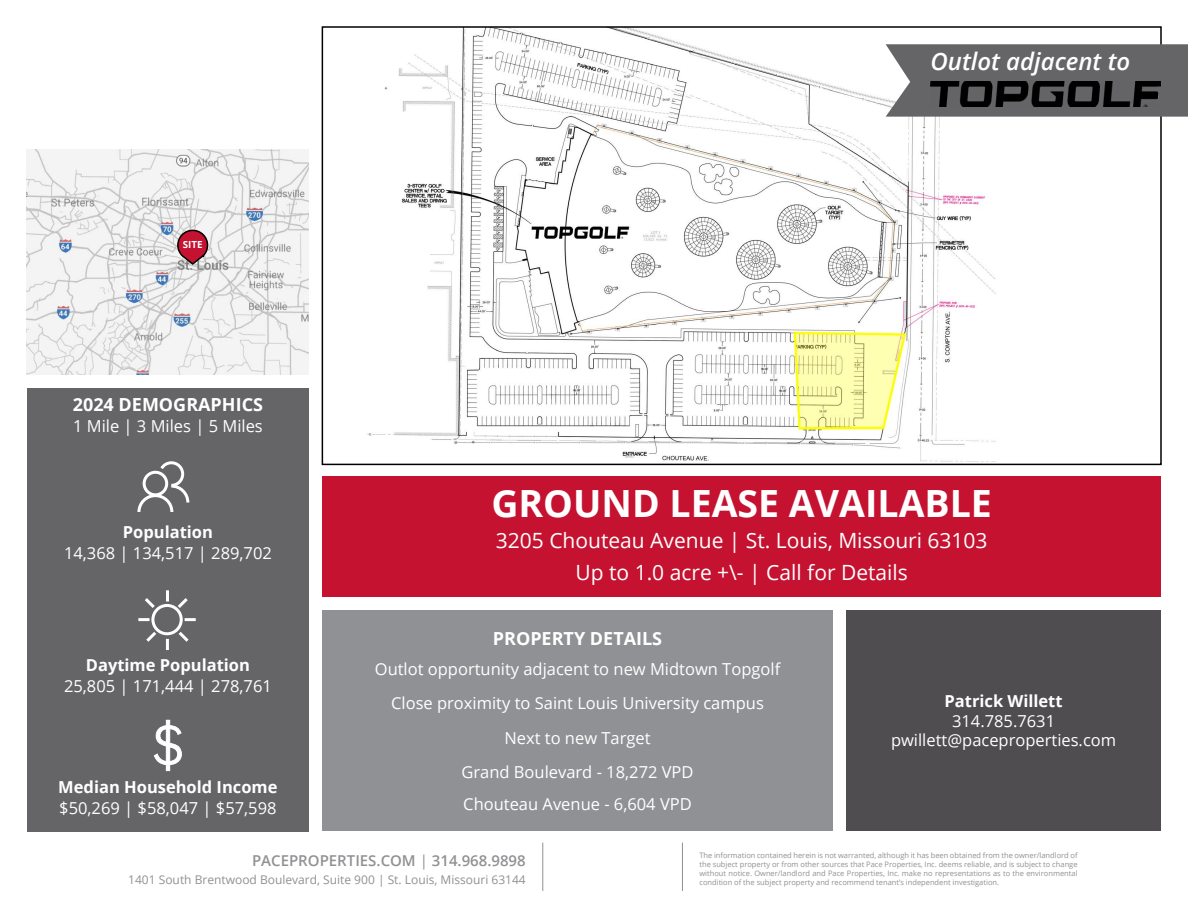
<style>
.page{position:relative;width:1188px;height:918px;background:#fff}
.page>*{position:absolute;margin:0;border:0;box-sizing:border-box;transform-origin:0 0}
.t1{font:700 37.5px "Open Sans";color:#fff}
.t2{font:italic 600 24px "Open Sans";color:#fff}
.t3{font:21px/31.5px "Open Sans";color:#fff;text-align:center}
.t4{font:700 18px "Open Sans";color:#fff}
.t5{font:16.5px/34.5px "Open Sans";color:#fff;text-align:center}
.t6{font:700 16.5px "Open Sans";color:#fff}
.t7{font:600 15px "Open Sans";color:#8f9194}
.t8{font:12px "Open Sans";color:#8f9194}
.t9{font:700 9.75px "Open Sans";color:#fff}
.t10{font:7.5px/9px "Open Sans";color:#8f9194;text-align:justify}
.s1{font-weight:400}
</style>
<div class="page">
<img style="left:367px;top:29px;width:629px;height:433px">
<div style="left:322px;top:26px;width:840px;height:439px;border:2px solid #000"></div>
<img style="left:27px;top:150px;width:282px;height:225px">
<div style="left:27px;top:388px;width:282px;height:443px;background:#656568"></div>
<svg style="left:137px;top:461px;width:53px;height:51px"></svg>
<svg style="left:154px;top:720px;width:28px;height:51px"></svg>
<div style="left:322px;top:476px;width:839px;height:121px;background:#c41230"></div>
<div style="left:322px;top:610px;width:511px;height:221px;background:#8f9194"></div>
<div style="left:846px;top:610px;width:315px;height:221px;background:#4f4d4f"></div>
<hr style="left:542px;top:843px;width:1px;height:48px;background:#8f9194">
<hr style="left:682px;top:843px;width:1px;height:48px;background:#8f9194">
<svg style="left:886px;top:44px;width:302px;height:73px"></svg>
<svg style="left:176px;top:229px;width:33px;height:37px"></svg>
<div style="left:151px;top:604px;width:32px;height:31px;border:3px solid #fff;border-radius:50%"></div>
<svg style="left:166px;top:590px;width:3px;height:11px"></svg>
<svg style="left:166px;top:639px;width:3px;height:11px"></svg>
<svg style="left:185px;top:618px;width:11px;height:3px"></svg>
<svg style="left:138px;top:618px;width:12px;height:3px"></svg>
<svg style="left:146px;top:629px;width:13px;height:13px"></svg>
<svg style="left:175px;top:598px;width:13px;height:13px"></svg>
<svg style="left:175px;top:629px;width:14px;height:13px"></svg>
<svg style="left:145px;top:598px;width:13px;height:13px"></svg>
<img style="left:931px;top:81px;width:230px;height:26px">
<h3 class="t9" style="left:183px;top:237px;width:21px">SITE</h3>
<h3 class="t4" style="left:73px;top:392px;width:192px">2024 DEMOGRAPHICS</h3>
<h3 class="t5" style="left:73px;top:408px;width:191px">1 Mile | 3 Miles | 5 Miles</h3>
<h3 class="t6" style="left:123px;top:520px;width:92px">Population</h3>
<h3 class="t5" style="left:64px;top:535px;width:209px">14,368 | 134,517 | 289,702</h3>
<h3 class="t6" style="left:86px;top:653px;width:166px">Daytime Population</h3>
<h3 class="t5" style="left:64px;top:668px;width:209px">25,805 | 171,444 | 278,761</h3>
<h3 class="t6" style="left:58px;top:776px;width:221px">Median Household Income</h3>
<h3 class="t5" style="left:59px;top:791px;width:219px">$50,269 | $58,047 | $57,598</h3>
<h2 class="t2" style="left:930px;top:45px;width:201px">Outlot adjacent to</h2>
<h1 class="t1" style="left:491px;top:477px;width:502px">GROUND LEASE AVAILABLE</h1>
<h3 class="t3" style="left:496px;top:524px;width:493px">3205 Chouteau Avenue | St. Louis, Missouri 63103<br>Up to 1.0 acre +\- | Call for Details</h3>
<h3 class="t4" style="left:493px;top:626px;width:171px">PROPERTY DETAILS</h3>
<h3 class="t5" style="left:375px;top:651px;width:407px">Outlot opportunity adjacent to new Midtown Topgolf Close proximity to Saint Louis University campus Next to new Target<br>Grand Boulevard - 18,272 VPD</h3>
<h3 class="t5" style="left:463px;top:786px;width:230px">Chouteau Avenue - 6,604 VPD</h3>
<h3 class="t6" style="left:945px;top:690px;width:120px">Patrick Willett</h3>
<h3 class="t5" style="left:891px;top:711px;width:227px;line-height:19.5px">314.785.7631 pwillett@paceproperties.com</h3>
<h3 class="t7" style="left:252px;top:850px;width:275px">PACEPROPERTIES.COM <span class="s1">|</span> 314.968.9898</h3>
<h3 class="t8" style="left:128px;top:871px;width:399px">1401 South Brentwood Boulevard, Suite 900 | St. Louis, Missouri 63144</h3>
<p class="t10" style="left:699px;top:851px;width:380px">The information contained herein is not warranted, although it has been obtained from the owner/landlord of the subject property or from other sources that Pace Properties, Inc. deems reliable, and is subject to change without notice. Owner/landlord and Pace Properties, Inc. make no representations as to the environmental condition of the subject property and recommend tenant’s independent investigation.</p>
</div>
